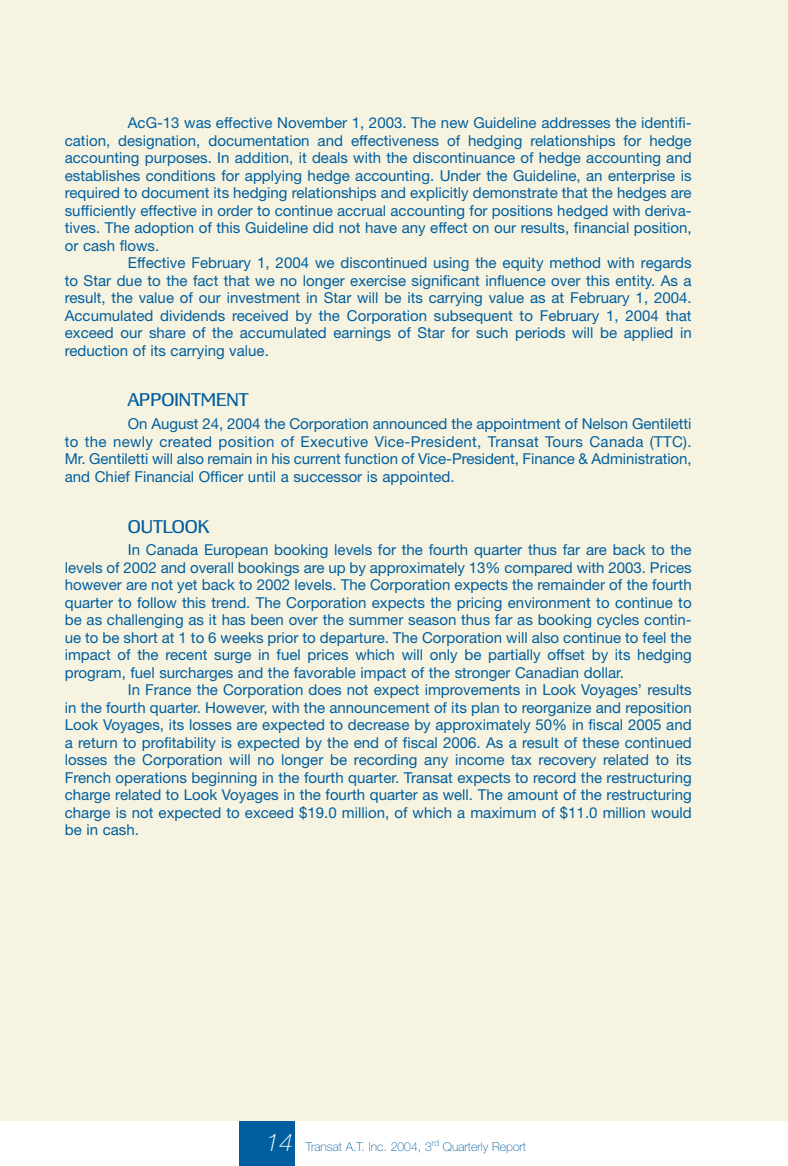
<style>
.page{position:relative;width:788px;height:1166px;background:#fff}
.page>*{position:absolute;margin:0;border:0;box-sizing:border-box;transform-origin:0 0}
.t1{font:19.25px "Lesmore";color:#005e9f}
.t2{font:15.05px/17.5px "Helvetica Neue";color:#005e9f;text-align:justify}
.t3{font:100 12.25px "Helvetica Neue";color:#005e9f}
.s1{font-style:italic;font-size:24.5px;color:#fff}
</style>
<div class="page">
<div style="left:239px;top:1120px;width:55px;height:45px;background:#005e9f"></div>
<div style="left:0;top:0;width:788px;height:1120px;background:#f6f4e0"></div>
<p class="t2" style="left:128px;top:115px;width:565px">AcG-13 was effective November 1, 2003. The new Guideline addresses the identifi-</p>
<p class="t2" style="left:65px;top:133px;width:628px">cation, designation, documentation and effectiveness of hedging relationships for hedge</p>
<p class="t2" style="left:65px;top:150px;width:628px">accounting purposes. In addition, it deals with the discontinuance of hedge accounting and</p>
<p class="t2" style="left:65px;top:168px;width:628px">establishes conditions for applying hedge accounting. Under the Guideline, an enterprise is</p>
<p class="t2" style="left:65px;top:185px;width:628px">required to document its hedging relationships and explicitly demonstrate that the hedges are</p>
<p class="t2" style="left:65px;top:203px;width:628px">sufficiently effective in order to continue accrual accounting for positions hedged with deriva-</p>
<p class="t2" style="left:65px;top:220px;width:628px">tives. The adoption of this Guideline did not have any effect on our results, financial position,</p>
<p class="t2" style="left:65px;top:238px;width:96px">or cash flows.</p>
<p class="t2" style="left:128px;top:255px;width:565px">Effective February 1, 2004 we discontinued using the equity method with regards</p>
<p class="t2" style="left:65px;top:273px;width:628px">to Star due to the fact that we no longer exercise significant influence over this entity. As a</p>
<p class="t2" style="left:65px;top:290px;width:628px">result, the value of our investment in Star will be its carrying value as at February 1, 2004.</p>
<p class="t2" style="left:65px;top:308px;width:628px">Accumulated dividends received by the Corporation subsequent to February 1, 2004 that</p>
<p class="t2" style="left:65px;top:325px;width:628px">exceed our share of the accumulated earnings of Star for such periods will be applied in</p>
<p class="t2" style="left:65px;top:343px;width:205px">reduction of its carrying value.</p>
<p class="t1" style="left:128px;top:393px;width:122px">APPOINTMENT</p>
<p class="t2" style="left:65px;top:416px;width:628px;text-indent:63px">On August 24, 2004 the Corporation announced the appointment of Nelson Gentiletti to the newly created position of Executive Vice-President, Transat Tours Canada (TTC).<br>Mr. Gentiletti will also remain in his current function of Vice-President, Finance &amp; Administration, and Chief Financial Officer until a successor is appointed.</p>
<p class="t1" style="left:128px;top:519px;width:83px">OUTLOOK</p>
<p class="t2" style="left:128px;top:542px;width:565px">In Canada European booking levels for the fourth quarter thus far are back to the</p>
<p class="t2" style="left:65px;top:560px;width:628px">levels of 2002 and overall bookings are up by approximately 13% compared with 2003. Prices</p>
<p class="t2" style="left:65px;top:577px;width:628px">however are not yet back to 2002 levels. The Corporation expects the remainder of the fourth</p>
<p class="t2" style="left:65px;top:595px;width:628px">quarter to follow this trend. The Corporation expects the pricing environment to continue to</p>
<p class="t2" style="left:65px;top:612px;width:628px">be as challenging as it has been over the summer season thus far as booking cycles contin-</p>
<p class="t2" style="left:65px;top:630px;width:628px">ue to be short at 1 to 6 weeks prior to departure. The Corporation will also continue to feel the</p>
<p class="t2" style="left:65px;top:647px;width:628px">impact of the recent surge in fuel prices which will only be partially offset by its hedging</p>
<p class="t2" style="left:65px;top:665px;width:560px">program, fuel surcharges and the favorable impact of the stronger Canadian dollar.</p>
<p class="t2" style="left:128px;top:682px;width:565px">In France the Corporation does not expect improvements in Look Voyages’ results</p>
<p class="t2" style="left:65px;top:700px;width:628px">in the fourth quarter. However, with the announcement of its plan to reorganize and reposition</p>
<p class="t2" style="left:65px;top:717px;width:628px">Look Voyages, its losses are expected to decrease by approximately 50% in fiscal 2005 and</p>
<p class="t2" style="left:65px;top:735px;width:628px">a return to profitability is expected by the end of fiscal 2006. As a result of these continued</p>
<p class="t2" style="left:65px;top:752px;width:628px">losses the Corporation will no longer be recording any income tax recovery related to its</p>
<p class="t2" style="left:65px;top:770px;width:628px">French operations beginning in the fourth quarter. Transat expects to record the restructuring</p>
<p class="t2" style="left:65px;top:787px;width:628px">charge related to Look Voyages in the fourth quarter as well. The amount of the restructuring</p>
<p class="t2" style="left:65px;top:805px;width:628px">charge is not expected to exceed $19.0 million, of which a maximum of $11.0 million would</p>
<p class="t2" style="left:65px;top:822px;width:76px">be in cash.</p>
<p class="t3" style="left:266px;top:1141px;width:262px"><span class="s1">14</span> Transat A.T. Inc. 2004, 3<sup>rd</sup> Quarterly Report</p>
</div>
